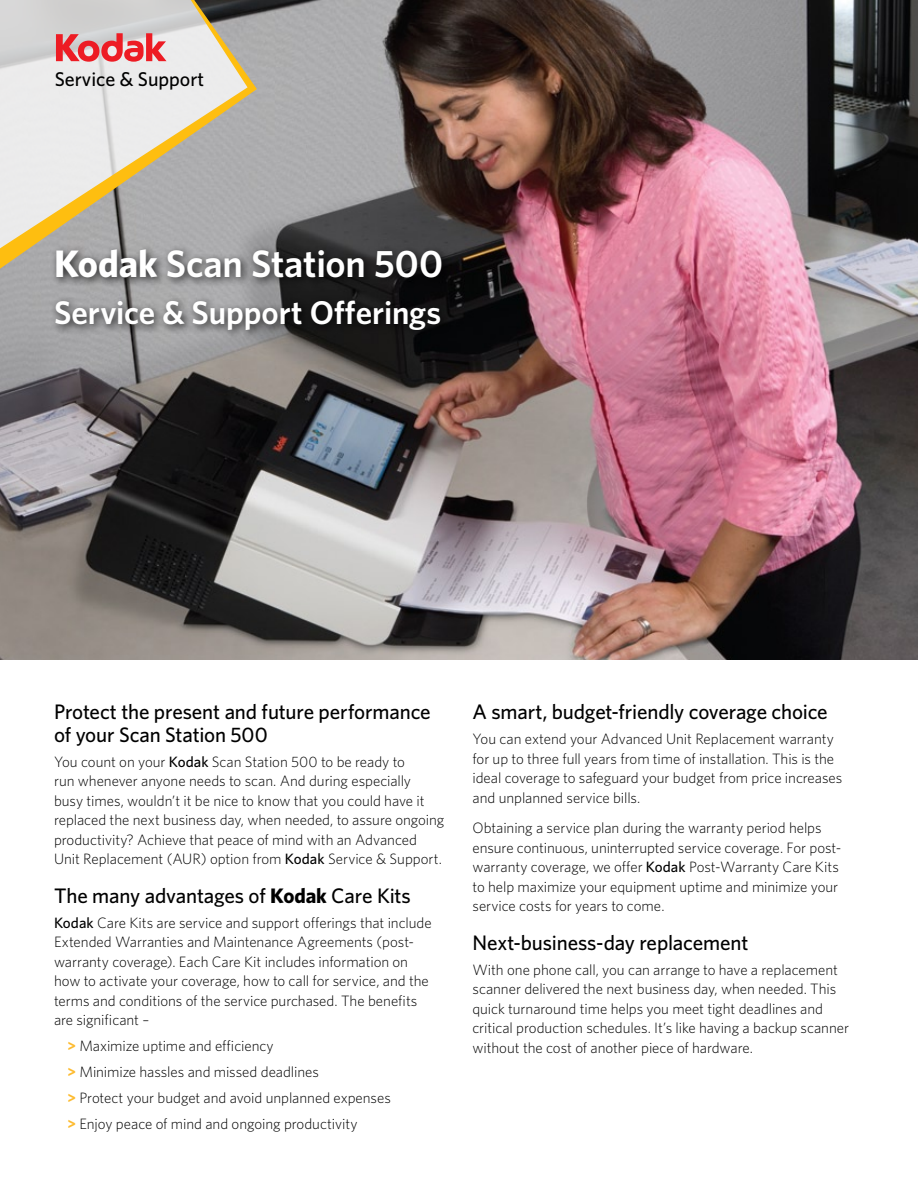
<style>
.page{position:relative;width:918px;height:1188px;background:#fff}
.page>*{position:absolute;margin:0;border:0;box-sizing:border-box;transform-origin:0 0}
.t1{font:600 38.4px "Whitney K";letter-spacing:-.005em;color:#fff}
.t2{font:600 32.85px "Whitney K";color:#fff}
.t3{font:500 21px/22.5px "Whitney K";letter-spacing:-.01em;color:#000}
.t4{font:500 19.95px "Whitney K";color:#000}
.t5{font:300 15px/19.5px "Whitney K";letter-spacing:-.005em;color:#000}
.s1{font-weight:700}
.s2{font-weight:500}
.s3{font-weight:700;color:#fdbb30}
</style>
<div class="page">
<img style="left:0;top:0;width:918px;height:659px">
<svg style="left:0;top:0;width:257px;height:269px;background:#d0ccc0"></svg>
<svg style="left:56px;top:33px;width:111px;height:29px;background:#e47b7f"></svg>
<div style="left:50px;top:244px;width:402px;height:96px;background:#000;opacity:.75"></div>
<h3 class="t4" style="left:55px;top:67px;width:151px">Service &amp; Support</h3>
<h1 class="t1" style="left:54px;top:240px;width:391px"><span class="s1">Kodak</span> Scan Station 500</h1>
<h2 class="t2" style="left:54px;top:293px;width:389px">Service &amp; Support Offerings</h2>
<h3 class="t3" style="left:54px;top:700px;width:378px">Protect the present and future performance of your Scan Station 500</h3>
<p class="t5" style="left:54px;top:752px;width:392px">You count on your <span class="s2">Kodak</span> Scan Station 500 to be ready to<br>run whenever anyone needs to scan. And during especially<br>busy times, wouldn’t it be nice to know that you could have it replaced the next business day, when needed, to assure ongoing productivity? Achieve that peace of mind with an Advanced Unit Replacement (AUR) option from <span class="s2">Kodak</span> Service &amp; Support.</p>
<h3 class="t3" style="left:54px;top:884px;width:358px">The many advantages of <span class="s1">Kodak</span> Care Kits</h3>
<p class="t5" style="left:54px;top:913px;width:379px"><span class="s2">Kodak</span> Care Kits are service and support offerings that include Extended Warranties and Maintenance Agreements (post&shy;warranty coverage). Each Care Kit includes information on how to activate your coverage, how to call for service, and the terms and conditions of the service purchased. The benefits are significant –</p>
<p class="t5" style="left:68px;top:1033px;width:325px;line-height:26px"><span class="s3">&gt;</span> Maximize uptime and efficiency<br><span class="s3">&gt;</span> Minimize hassles and missed deadlines<br><span class="s3">&gt;</span> Protect your budget and avoid unplanned expenses <span class="s3">&gt;</span> Enjoy peace of mind and ongoing productivity</p>
<h3 class="t3" style="left:472px;top:700px;width:357px">A smart, budget-friendly coverage choice</h3>
<p class="t5" style="left:472px;top:729px;width:371px">You can extend your Advanced Unit Replacement warranty for up to three full years from time of installation. This is the ideal coverage to safeguard your budget from price increases and unplanned service bills.</p>
<p class="t5" style="left:472px;top:818px;width:370px">Obtaining a service plan during the warranty period helps ensure continuous, uninterrupted service coverage. For post&shy;warranty coverage, we offer <span class="s2">Kodak</span> Post-Warranty Care Kits to help maximize your equipment uptime and minimize your service costs for years to come.</p>
<h3 class="t3" style="left:472px;top:931px;width:278px">Next-business-day replacement</h3>
<p class="t5" style="left:472px;top:960px;width:378px">With one phone call, you can arrange to have a replacement scanner delivered the next business day, when needed. This quick turnaround time helps you meet tight deadlines and critical production schedules. It’s like having a backup scanner without the cost of another piece of hardware.</p>
</div>
